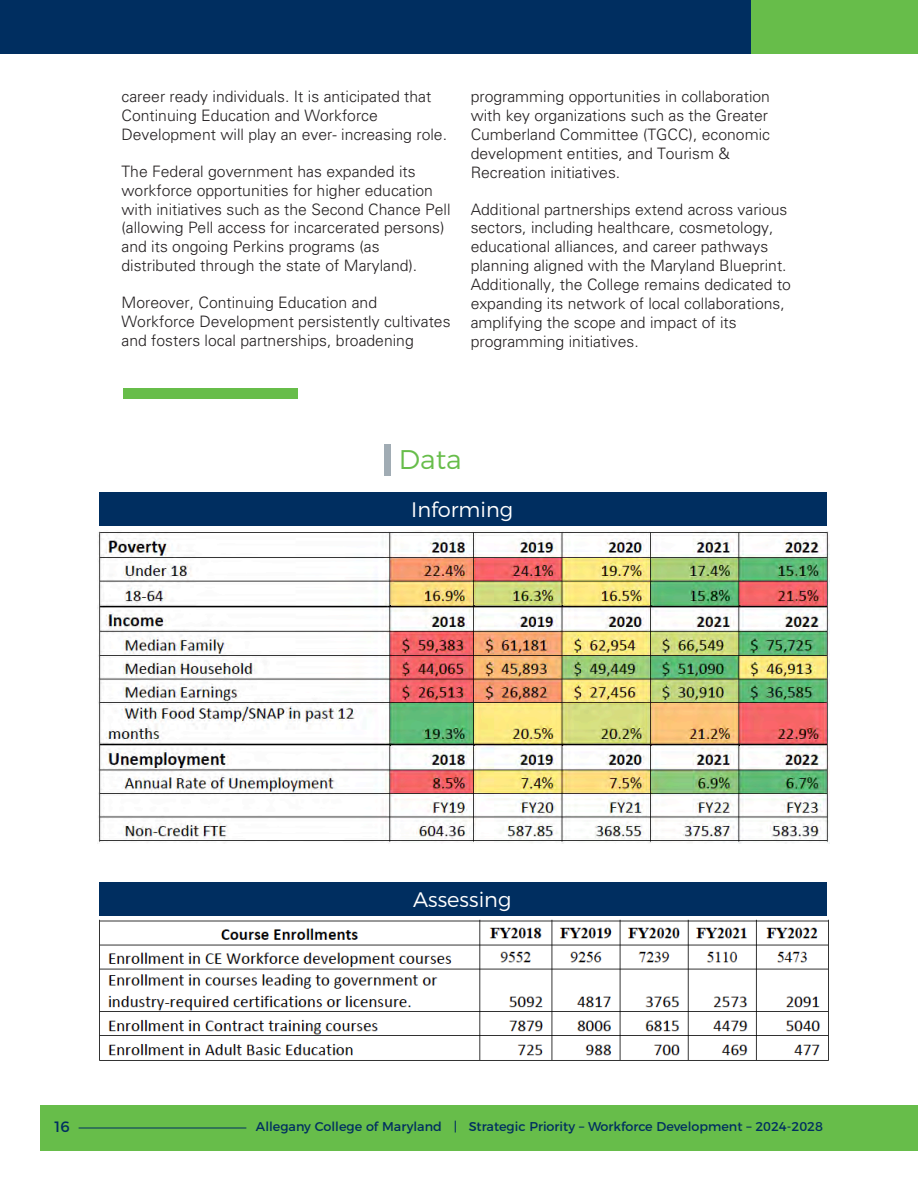
<style>
.page{position:relative;width:918px;height:1188px;background:#fff}
.page>*{position:absolute;margin:0;border:0;box-sizing:border-box;transform-origin:0 0}
.t1{font:300 27px "Montserrat";color:#67bd4a}
.t2{font:300 21px "Montserrat";color:#fff}
.t3{font:300 15.75px/18.9px "Univers";color:#231f20}
.t4{font:15px "Montserrat";color:#002e60}
.t5{font:12.75px "Montserrat";color:#002e60}
</style>
<div class="page">
<div style="left:0;top:0;width:752px;height:53px;background:#002e60"></div>
<div style="left:40px;top:1105px;width:878px;height:45px;background:#67bd4a"></div>
<hr style="left:79px;top:1128px;width:167px;height:1px;background:#002e60">
<div style="left:384px;top:445px;width:6px;height:31px;background:#a1acb4"></div>
<div style="left:123px;top:388px;width:175px;height:11px;background:#67bd4a"></div>
<div style="left:751px;top:0;width:167px;height:53px;background:#67bd4a"></div>
<div style="left:99px;top:493px;width:728px;height:33px;background:#002e60"></div>
<img style="left:97px;top:531px;width:732px;height:313px">
<div style="left:99px;top:883px;width:728px;height:33px;background:#002e60"></div>
<img style="left:99px;top:919px;width:730px;height:142px">
<p class="t3" style="left:122px;top:87px;width:327px">career ready individuals. It is anticipated that<br>Continuing Education and Workforce<br>Development will play an ever- increasing role.</p>
<p class="t3" style="left:122px;top:162px;width:331px">The Federal government has expanded its workforce opportunities for higher education with initiatives such as the Second Chance Pell (allowing Pell access for incarcerated persons) and its ongoing Perkins programs (as distributed through the state of Maryland).</p>
<p class="t3" style="left:122px;top:293px;width:331px">Moreover, Continuing Education and<br>Workforce Development persistently cultivates and fosters local partnerships, broadening</p>
<p class="t3" style="left:471px;top:87px;width:301px">programming opportunities in collaboration with key organizations such as the Greater Cumberland Committee (TGCC), economic development entities, and Tourism &amp; Recreation initiatives.</p>
<p class="t3" style="left:471px;top:200px;width:322px">Additional partnerships extend across various sectors, including healthcare, cosmetology, educational alliances, and career pathways planning aligned with the Maryland Blueprint.<br>Additionally, the College remains dedicated to expanding its network of local collaborations, amplifying the scope and impact of its programming initiatives.</p>
<h2 class="t1" style="left:399px;top:439px;width:64px">Data</h2>
<p class="t2" style="left:411px;top:493px;width:103px">Informing</p>
<p class="t2" style="left:413px;top:883px;width:100px">Assessing</p>
<p class="t4" style="left:55px;top:1115px;width:17px">16</p>
<p class="t5" style="left:256px;top:1117px;width:569px">Allegany College of Maryland | Strategic Priority – Workforce Development – 2024-2028</p>
</div>
